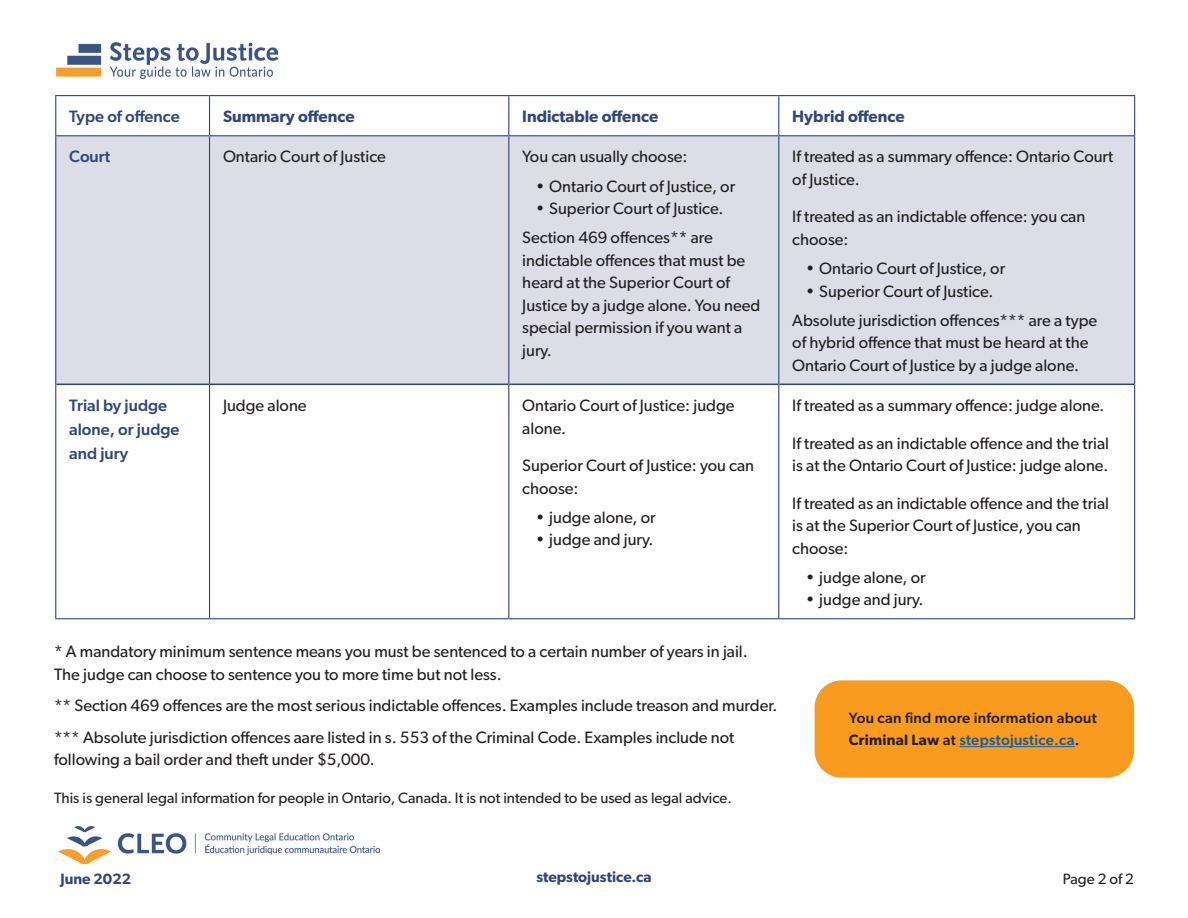
<style>
.page{position:relative;width:1188px;height:918px;background:#fff}
.page>*{position:absolute;margin:0;border:0;box-sizing:border-box;transform-origin:0 0}
.Body_text{font:16.5px/22.5px "Gibson";color:#231f20}
.Body_text_-_space_ab{font:16.5px/22.5px "Gibson";color:#231f20}
.Body_text_before_bul{font:16.5px/22.5px "Gibson";color:#231f20}
.Blue_header_font{font:500 16.5px/24px "Gibson";color:#31467b}
.Blue_header_font-2{font:600 16.5px "Gibson";color:#31467b}
.t1{font:15px "Gibson";color:#231f20}
.Find_more_informatio{font:500 15px/22.5px "Gibson";letter-spacing:.015em;color:#231f20}
.t2{font:600 15px "Gibson";color:#31467b}
.s1{font-weight:600}
.s2{color:#175d9e}
</style>
<div class="page">
<img style="left:56px;top:42px;width:221px;height:36px">
<img style="left:58px;top:826px;width:321px;height:38px">
<div style="left:56px;top:136px;width:1078px;height:248px;background:#dddde7"></div>
<hr style="left:55px;top:95px;width:155px;height:1px;background:#31467b">
<hr style="left:210px;top:95px;width:299px;height:1px;background:#31467b">
<hr style="left:509px;top:95px;width:270px;height:1px;background:#31467b">
<hr style="left:779px;top:95px;width:356px;height:1px;background:#31467b">
<hr style="left:56px;top:384px;width:153px;height:1px;background:#31467b">
<hr style="left:210px;top:384px;width:298px;height:1px;background:#31467b">
<hr style="left:509px;top:384px;width:269px;height:1px;background:#31467b">
<hr style="left:779px;top:384px;width:355px;height:1px;background:#31467b">
<hr style="left:55px;top:96px;width:1px;height:39px;background:#31467b">
<hr style="left:209px;top:96px;width:1px;height:39px;background:#31467b">
<hr style="left:508px;top:96px;width:1px;height:39px;background:#31467b">
<hr style="left:778px;top:96px;width:1px;height:39px;background:#31467b">
<hr style="left:1134px;top:96px;width:1px;height:39px;background:#31467b">
<hr style="left:55px;top:135px;width:155px;height:1px;background:#31467b">
<hr style="left:55px;top:136px;width:1px;height:248px;background:#31467b">
<hr style="left:210px;top:135px;width:299px;height:1px;background:#31467b">
<hr style="left:209px;top:136px;width:1px;height:248px;background:#31467b">
<hr style="left:509px;top:135px;width:270px;height:1px;background:#31467b">
<hr style="left:508px;top:136px;width:1px;height:248px;background:#31467b">
<hr style="left:779px;top:135px;width:356px;height:1px;background:#31467b">
<hr style="left:778px;top:136px;width:1px;height:248px;background:#31467b">
<hr style="left:1134px;top:136px;width:1px;height:248px;background:#31467b">
<hr style="left:55px;top:384px;width:1px;height:234px;background:#31467b">
<hr style="left:209px;top:384px;width:1px;height:234px;background:#31467b">
<hr style="left:508px;top:384px;width:1px;height:234px;background:#31467b">
<hr style="left:778px;top:384px;width:1px;height:234px;background:#31467b">
<hr style="left:1134px;top:384px;width:1px;height:234px;background:#31467b">
<hr style="left:55px;top:618px;width:155px;height:1px;background:#31467b">
<hr style="left:210px;top:618px;width:299px;height:1px;background:#31467b">
<hr style="left:509px;top:618px;width:270px;height:1px;background:#31467b">
<hr style="left:779px;top:618px;width:356px;height:1px;background:#31467b">
<div style="left:815px;top:680px;width:319px;height:98px;background:#f89b1f;border-radius:27px"></div>
<hr style="left:959px;top:746px;width:116px;height:1px;background:#175d9e">
<p class="Blue_header_font" style="left:69px;top:104px;width:112px">Type of offence</p>
<p class="Blue_header_font-2" style="left:223px;top:107px;width:133px">Summary offence</p>
<p class="Blue_header_font-2" style="left:522px;top:107px;width:137px">Indictable offence</p>
<p class="Blue_header_font-2" style="left:792px;top:107px;width:114px">Hybrid offence</p>
<p class="Blue_header_font" style="left:69px;top:144px;width:43px">Court</p>
<p class="Body_text" style="left:223px;top:145px;width:164px">Ontario Court of Justice</p>
<p class="Body_text_before_bul" style="left:522px;top:145px;width:167px">You can usually choose:</p>
<p class="Body_text" style="left:536px;top:174px;width:201px">• Ontario Court of Justice, or</p>
<p class="Body_text" style="left:536px;top:197px;width:189px">• Superior Court of Justice.</p>
<p class="Body_text" style="left:522px;top:226px;width:240px">Section 469 offences** are indictable offences that must be heard at the Superior Court of<br>Justice by a judge alone. You need special permission if you want a jury.</p>
<p class="Body_text" style="left:792px;top:145px;width:322px">If treated as a summary offence: Ontario Court of Justice.</p>
<p class="Body_text_before_bul" style="left:792px;top:205px;width:295px">If treated as an indictable offence: you can choose:</p>
<p class="Body_text" style="left:806px;top:257px;width:201px">• Ontario Court of Justice, or</p>
<p class="Body_text" style="left:806px;top:279px;width:189px">• Superior Court of Justice.</p>
<p class="Body_text" style="left:792px;top:309px;width:306px">Absolute jurisdiction offences*** are a type of hybrid offence that must be heard at the<br>Ontario Court of Justice by a judge alone.</p>
<p class="Blue_header_font" style="left:69px;top:393px;width:112px">Trial by judge alone, or judge and jury</p>
<p class="Body_text" style="left:223px;top:394px;width:85px">Judge alone</p>
<p class="Body_text" style="left:522px;top:394px;width:214px">Ontario Court of Justice: judge alone.</p>
<p class="Body_text_before_bul" style="left:522px;top:454px;width:233px">Superior Court of Justice: you can choose:</p>
<p class="Body_text" style="left:536px;top:506px;width:122px">• judge alone, or</p>
<p class="Body_text" style="left:536px;top:528px;width:119px">• judge and jury.</p>
<p class="Body_text_-_space_ab" style="left:54px;top:640px;width:695px">* A mandatory minimum sentence means you must be sentenced to a certain number of years in jail.<br>The judge can choose to sentence you to more time but not less.</p>
<p class="Body_text_-_space_ab" style="left:54px;top:694px;width:725px">** Section 469 offences are the most serious indictable offences. Examples include treason and murder.</p>
<p class="Body_text_-_space_ab" style="left:54px;top:725px;width:682px">*** Absolute jurisdiction offences aare listed in s. 553 of the Criminal Code. Examples include not following a bail order and theft under $5,000.</p>
<p class="t1" style="left:54px;top:788px;width:679px">This is general legal information for people in Ontario, Canada. It is not intended to be used as legal advice.</p>
<p class="Body_text" style="left:792px;top:394px;width:314px">If treated as a summary offence: judge alone.</p>
<p class="Body_text" style="left:792px;top:431px;width:318px">If treated as an indictable offence and the trial is at the Ontario Court of Justice: judge alone.</p>
<p class="Body_text_before_bul" style="left:792px;top:491px;width:318px">If treated as an indictable offence and the trial is at the Superior Court of Justice, you can choose:</p>
<p class="Body_text" style="left:806px;top:566px;width:122px">• judge alone, or</p>
<p class="Body_text" style="left:806px;top:588px;width:119px">• judge and jury.</p>
<p class="Find_more_informatio" style="left:849px;top:706px;width:249px">You can find more information about<br><span class="s1">Criminal Law</span> at <span class="s2">stepstojustice.ca</span>.</p>
<p class="t2" style="left:60px;top:870px;width:72px">June 2022</p>
<p class="t2" style="left:536px;top:868px;width:117px">stepstojustice.ca</p>
<p class="t1" style="left:1063px;top:870px;width:73px">Page 2 of 2</p>
</div>
